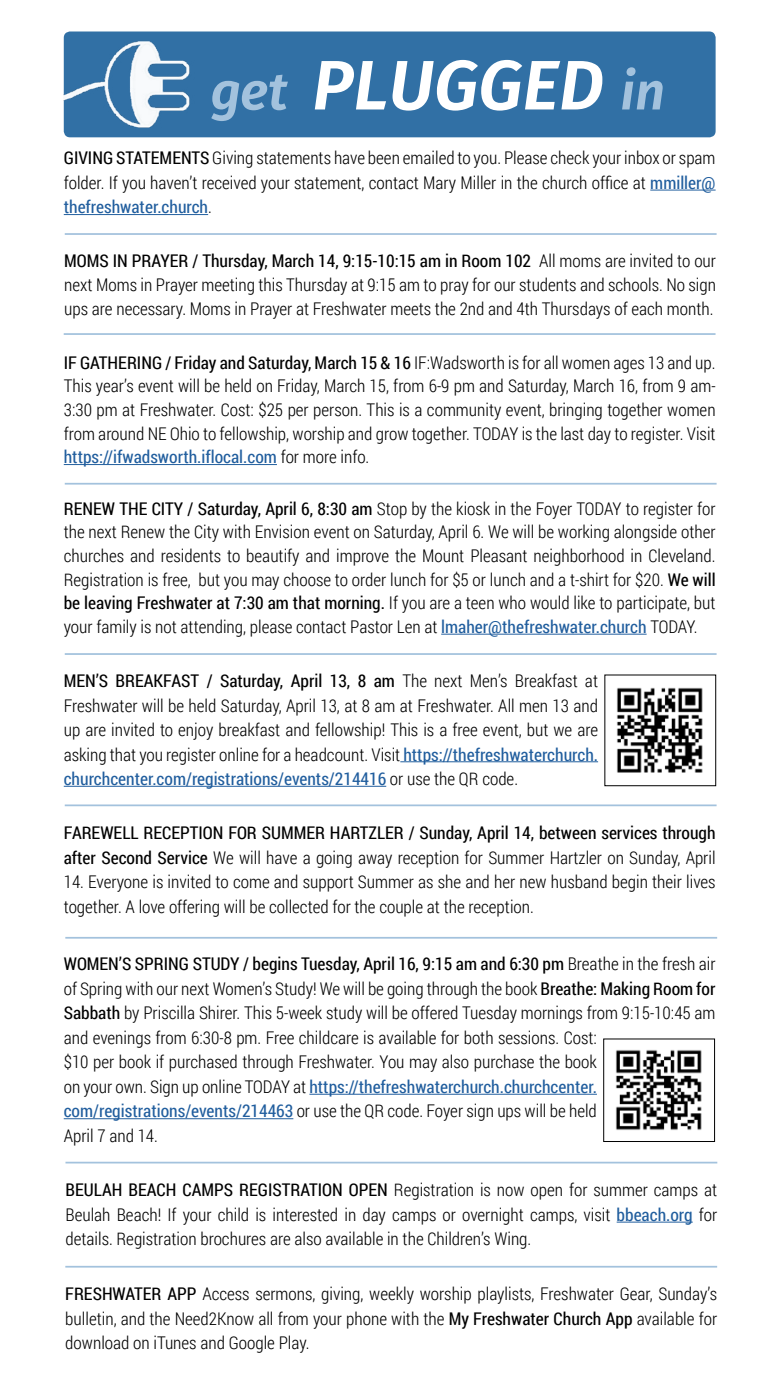
<style>
.page{position:relative;width:778px;height:1386px;background:#fff}
.page>*{position:absolute;margin:0;border:0;box-sizing:border-box;transform-origin:0 0}
.t1{font:italic 600 70px "Fira Sans";color:#fff}
.t2{font:300 17.5px/24.5px "Roboto Condensed";color:#000;text-align:justify}
.t3{font:17.5px/24.5px "Roboto Condensed";color:#000}
.s1{font-size:52.5px;color:#a3c2dd}
.s2{font-weight:400}
.s3{font-weight:400;color:#215e9e}
.s4{font-weight:300}
</style>
<div class="page">
<div style="left:64px;top:32px;width:651px;height:105px;background:#3170a5;border-radius:6px"></div>
<img style="left:64px;top:41px;width:126px;height:95px">
<hr style="left:65px;top:804px;width:651px;height:2px;background:#a3c2dd">
<hr style="left:65px;top:653px;width:651px;height:2px;background:#a3c2dd">
<hr style="left:309px;top:1094px;width:287px;height:1px;background:#215e9e">
<hr style="left:64px;top:1118px;width:229px;height:1px;background:#215e9e">
<hr style="left:649px;top:190px;width:66px;height:1px;background:#215e9e">
<hr style="left:64px;top:214px;width:144px;height:1px;background:#215e9e">
<hr style="left:65px;top:233px;width:651px;height:2px;background:#a3c2dd">
<hr style="left:441px;top:634px;width:205px;height:1px;background:#215e9e">
<hr style="left:400px;top:761px;width:197px;height:1px;background:#215e9e">
<hr style="left:64px;top:786px;width:322px;height:1px;background:#215e9e">
<hr style="left:64px;top:464px;width:213px;height:1px;background:#215e9e">
<hr style="left:65px;top:1162px;width:651px;height:1px;background:#a3c2dd">
<hr style="left:65px;top:483px;width:651px;height:2px;background:#a3c2dd">
<img style="left:616px;top:687px;width:87px;height:86px">
<hr style="left:65px;top:937px;width:651px;height:2px;background:#a3c2dd">
<img style="left:604px;top:1041px;width:98px;height:99px">
<div style="left:602px;top:1039px;width:112px;height:103px;border:1px solid #000"></div>
<hr style="left:616px;top:1222px;width:76px;height:1px;background:#215e9e">
<hr style="left:65px;top:1266px;width:651px;height:2px;background:#a3c2dd">
<hr style="left:64px;top:333px;width:651px;height:2px;background:#a3c2dd">
<h1 class="t1" style="left:210px;top:36px;width:455px"><span class="s1">get</span> PLUGGED <span class="s1">in</span></h1>
<p class="t2" style="left:64px;top:145px;width:653px"><span class="s2">GIVING STATEMENTS</span> Giving statements have been emailed to you. Please check your inbox or spam folder. If you haven’t received your statement, contact Mary Miller in the church office at <span class="s3">mmiller@ thefreshwater.church</span>.</p>
<p class="t2" style="left:64px;top:249px;width:652px;line-height:23.6px"><span class="s2">MOMS IN PRAYER / Thursday, March 14, 9:15-10:15 am in Room 102</span> All moms are invited to our next Moms in Prayer meeting this Thursday at 9:15 am to pray for our students and schools. No sign ups are necessary. Moms in Prayer at Freshwater meets the 2nd and 4th Thursdays of each month.</p>
<p class="t2" style="left:64px;top:350px;width:653px;line-height:23.6px"><span class="s2">IF GATHERING / Friday and Saturday, March 15 &amp; 16</span> IF:Wadsworth is for all women ages 13 and up.<br>This year’s event will be held on Friday, March 15, from 6-9 pm and Saturday, March 16, from 9 am-3:30 pm at Freshwater. Cost: $25 per person. This is a community event, bringing together women from around NE Ohio to fellowship, worship and grow together. TODAY is the last day to register. Visit <span class="s3">https://ifwadsworth.iflocal.com</span> for more info.</p>
<p class="t2" style="left:64px;top:496px;width:653px;line-height:23.6px"><span class="s2">RENEW THE CITY / Saturday, April 6, 8:30 am</span> Stop by the kiosk in the Foyer TODAY to register for the next Renew the City with Envision event on Saturday, April 6. We will be working alongside other churches and residents to beautify and improve the Mount Pleasant neighborhood in Cleveland.<br>Registration is free, but you may choose to order lunch for $5 or lunch and a t-shirt for $20. <span class="s2">We will be leaving Freshwater at 7:30 am that morning.</span> If you are a teen who would like to participate, but your family is not attending, please contact Pastor Len at <span class="s3">lmaher@thefreshwater.church</span> TODAY.</p>
<p class="t2" style="left:64px;top:668px;width:535px"><span class="s2">MEN’S BREAKFAST / Saturday, April 13, 8 am</span> The next Men’s Breakfast at Freshwater will be held Saturday, April 13, at 8 am at Freshwater. All men 13 and up are invited to enjoy breakfast and fellowship! This is a free event, but we are asking that you register online for a headcount. Visit <span class="s3">https://thefreshwaterchurch. churchcenter.com/registrations/events/214416</span> or use the QR code.</p>
<p class="t3" style="left:64px;top:820px;width:652px">FAREWELL RECEPTION FOR SUMMER HARTZLER / Sunday, April 14, between services through after Second Service <span class="s4">We will have a going away reception for Summer Hartzler on Sunday, April</span></p>
<p class="t2" style="left:64px;top:869px;width:653px">14. Everyone is invited to come and support Summer as she and her new husband begin their lives together. A love offering will be collected for the couple at the reception.</p>
<p class="t2" style="left:64px;top:951px;width:653px;text-align:left"><span class="s2">WOMEN’S SPRING STUDY / begins Tuesday, April 16, 9:15 am and 6:30 pm</span> Breathe in the fresh air of Spring with our next Women’s Study! We will be going through the book <span class="s2">Breathe: Making Room for Sabbath</span> by Priscilla Shirer. This 5-week study will be offered Tuesday mornings from 9:15-10:45 am and evenings from 6:30-8 pm. Free childcare is available for both sessions. Cost:<br>$10 per book if purchased through Freshwater. You may also purchase the book<br>on your own. Sign up online TODAY at <span class="s3">https://thefreshwaterchurch.churchcenter. com/registrations/events/214463</span> or use the QR code. Foyer sign ups will be held<br>April 7 and 14.</p>
<p class="t2" style="left:65px;top:1177px;width:652px"><span class="s2">BEULAH BEACH CAMPS REGISTRATION OPEN</span> Registration is now open for summer camps at Beulah Beach! If your child is interested in day camps or overnight camps, visit <span class="s3">bbeach.org</span> for details. Registration brochures are also available in the Children’s Wing.</p>
<p class="t2" style="left:65px;top:1281px;width:652px"><span class="s2">FRESHWATER APP</span> Access sermons, giving, weekly worship playlists, Freshwater Gear, Sunday’s bulletin, and the Need2Know all from your phone with the <span class="s2">My Freshwater Church App</span> available for download on iTunes and Google Play.</p>
</div>
